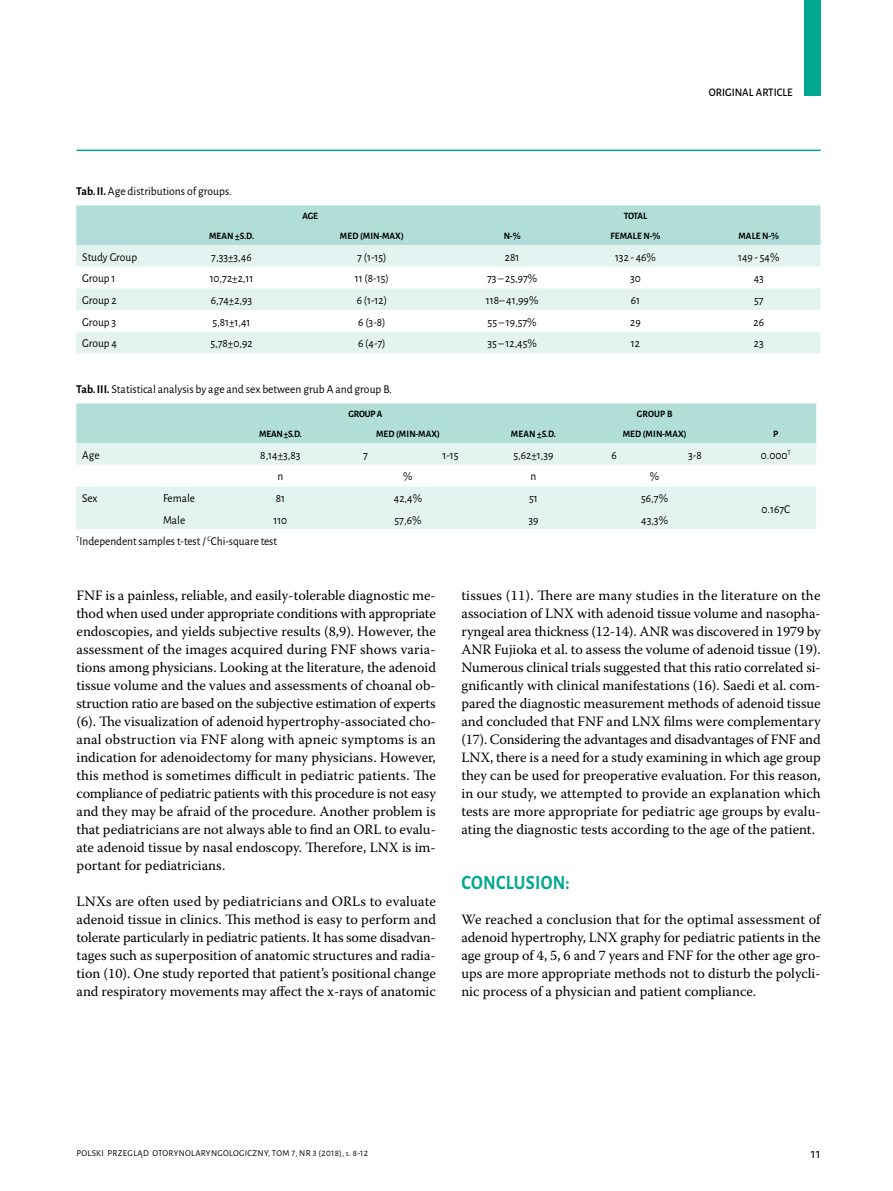
<style>
.page{position:relative;width:893px;height:1191px;background:#fff}
.page>*{position:absolute;margin:0;border:0;box-sizing:border-box;transform-origin:0 0}
.t1{font:700 20.25px "Alegreya Sans";letter-spacing:.015em;color:#00a891;scale:.9 1}
.t2{font:14.25px/18px "Warnock Pro";color:#000;text-align:justify}
.t3{font:14.25px "Alegreya Sans";color:#000}
.t4{font:12px "Alegreya Sans";color:#000;scale:.95 1}
.t5{font:12px "Alegreya Sans";color:#000}
.t6{font:500 11.55px "Alegreya Sans";color:#000;scale:.95 1}
.t7{font:700 9.75px "Alegreya Sans";letter-spacing:.015em;color:#000;scale:.95 1}
.t8{font:9px "Alegreya Sans";letter-spacing:.035em;color:#000}
.s1{font-weight:700}
.s2{font-size:6.3px}
</style>
<div class="page">
<hr style="left:77px;top:150px;width:744px;height:1px;background:#00a891">
<div style="left:804px;top:0;width:17px;height:96px;background:#00a891"></div>
<div style="left:76px;top:205px;width:744px;height:40px;background:#b1ded7"></div>
<div style="left:76px;top:245px;width:744px;height:108px;background:#e3f3ef"></div>
<svg style="left:76px;top:267px;width:744px;height:64px"></svg>
<div style="left:76px;top:403px;width:740px;height:40px;background:#b1ded7"></div>
<div style="left:76px;top:443px;width:740px;height:86px;background:#e3f3ef"></div>
<svg style="left:76px;top:465px;width:740px;height:21px"></svg>
<p class="t5" style="left:76px;top:183px;width:157px"><span class="s1">TAB. II.</span> Age distributions of groups.</p>
<p class="t7" style="left:302px;top:209px;width:18px">AGE</p>
<p class="t7" style="left:624px;top:209px;width:21px">TOTAL</p>
<p class="t6" style="left:709px;top:84px;width:90px">ORIGINAL ARTICLE</p>
<p class="t7" style="left:209px;top:229px;width:49px">MEAN ±S.D.</p>
<p class="t7" style="left:340px;top:229px;width:69px">MED (MIN-MAX)</p>
<p class="t7" style="left:504px;top:229px;width:19px">N-%</p>
<p class="t7" style="left:610px;top:229px;width:54px">FEMALE N-%</p>
<p class="t7" style="left:738px;top:229px;width:44px">MALE N-%</p>
<p class="t4" style="left:82px;top:249px;width:59px">Study Group</p>
<p class="t4" style="left:211px;top:249px;width:44px">7,33±3,46</p>
<p class="t4" style="left:357px;top:249px;width:32px">7 (1-15)</p>
<p class="t4" style="left:505px;top:249px;width:17px">281</p>
<p class="t4" style="left:615px;top:249px;width:44px">132 - 46%</p>
<p class="t4" style="left:738px;top:249px;width:45px">149 - 54%</p>
<p class="t4" style="left:82px;top:270px;width:36px">Group 1</p>
<p class="t4" style="left:210px;top:270px;width:47px">10,72±2,11</p>
<p class="t4" style="left:355px;top:270px;width:37px">11 (8-15)</p>
<p class="t4" style="left:487px;top:270px;width:54px">73 – 25,97%</p>
<p class="t4" style="left:630px;top:270px;width:13px">30</p>
<p class="t4" style="left:754px;top:270px;width:12px">43</p>
<p class="t4" style="left:82px;top:292px;width:38px">Group 2</p>
<p class="t4" style="left:211px;top:292px;width:45px">6,74±2,93</p>
<p class="t4" style="left:357px;top:292px;width:33px">6 (1-12)</p>
<p class="t4" style="left:486px;top:292px;width:57px">118– 41,99%</p>
<p class="t4" style="left:631px;top:292px;width:11px">61</p>
<p class="t4" style="left:754px;top:292px;width:12px">57</p>
<p class="t4" style="left:82px;top:313px;width:37px">Group 3</p>
<p class="t4" style="left:212px;top:313px;width:42px">5,81±1,41</p>
<p class="t4" style="left:358px;top:313px;width:30px">6 (3-8)</p>
<p class="t4" style="left:488px;top:313px;width:53px">55 – 19,57%</p>
<p class="t4" style="left:630px;top:313px;width:13px">29</p>
<p class="t4" style="left:753px;top:313px;width:13px">26</p>
<p class="t4" style="left:82px;top:335px;width:38px">Group 4</p>
<p class="t4" style="left:210px;top:335px;width:46px">5,78±0,92</p>
<p class="t4" style="left:358px;top:335px;width:30px">6 (4-7)</p>
<p class="t4" style="left:487px;top:335px;width:54px">35 – 12,45%</p>
<p class="t4" style="left:631px;top:335px;width:11px">12</p>
<p class="t4" style="left:754px;top:335px;width:12px">23</p>
<p class="t5" style="left:76px;top:381px;width:317px"><span class="s1">TAB. III.</span> Statistical analysis by age and sex between grub A and group B.</p>
<p class="t7" style="left:348px;top:407px;width:18px">GROUP</p>
<p class="t7" style="left:377px;top:407px;width:7px">A</p>
<p class="t7" style="left:637px;top:407px;width:38px">GROUP B</p>
<p class="t7" style="left:259px;top:427px;width:46px">MEAN ±S.D.</p>
<p class="t7" style="left:376px;top:427px;width:69px">MED (MIN-MAX)</p>
<p class="t7" style="left:511px;top:427px;width:49px">MEAN ±S.D.</p>
<p class="t7" style="left:623px;top:427px;width:69px">MED (MIN-MAX)</p>
<p class="t7" style="left:773px;top:427px;width:6px">P</p>
<p class="t4" style="left:82px;top:447px;width:20px">Age</p>
<p class="t4" style="left:260px;top:447px;width:44px">8,14±3,83</p>
<p class="t4" style="left:363px;top:447px;width:7px">7</p>
<p class="t4" style="left:442px;top:447px;width:18px">1-15</p>
<p class="t4" style="left:513px;top:447px;width:44px">5,62±1,39</p>
<p class="t4" style="left:612px;top:447px;width:7px">6</p>
<p class="t4" style="left:688px;top:447px;width:16px">3-8</p>
<p class="t4" style="left:761px;top:447px;width:33px">0.000<sup>T</sup></p>
<p class="t4" style="left:277px;top:468px;width:8px">n</p>
<p class="t4" style="left:403px;top:468px;width:11px">%</p>
<p class="t4" style="left:530px;top:468px;width:8px">n</p>
<p class="t4" style="left:650px;top:468px;width:11px">%</p>
<p class="t4" style="left:82px;top:490px;width:18px">Sex</p>
<p class="t4" style="left:163px;top:490px;width:35px">Female</p>
<p class="t4" style="left:276px;top:490px;width:11px">81</p>
<p class="t4" style="left:394px;top:490px;width:31px">42,4%</p>
<p class="t4" style="left:529px;top:490px;width:11px">51</p>
<p class="t4" style="left:641px;top:490px;width:30px">56,7%</p>
<p class="t4" style="left:761px;top:501px;width:32px">0.167C</p>
<p class="t4" style="left:163px;top:511px;width:25px">Male</p>
<p class="t4" style="left:273px;top:511px;width:16px">110</p>
<p class="t4" style="left:395px;top:511px;width:30px">57,6%</p>
<p class="t4" style="left:528px;top:511px;width:12px">39</p>
<p class="t4" style="left:641px;top:511px;width:30px">43,3%</p>
<p class="t4" style="left:76px;top:533px;width:213px"><sup>T</sup>Independent samples t-test / <sup>C</sup>Chi-square test</p>
<p class="t2" style="left:77px;top:586px;width:361px">FNF is a painless, reliable, and easily-tolerable diagnostic me&shy;thod when used under appropriate conditions with appropriate endoscopies, and yields subjective results (8,9). However, the assessment of the images acquired during FNF shows varia&shy;tions among physicians. Looking at the literature, the adenoid tissue volume and the values and assessments of choanal ob&shy;struction ratio are based on the subjective estimation of experts (6). The visualization of adenoid hypertrophy-associated cho&shy;anal obstruction via FNF along with apneic symptoms is an indication for adenoidectomy for many physicians. However, this method is sometimes difficult in pediatric patients. The compliance of pediatric patients with this procedure is not easy and they may be afraid of the procedure. Another problem is that pediatricians are not always able to find an ORL to evalu&shy;ate adenoid tissue by nasal endoscopy. Therefore, LNX is im&shy;portant for pediatricians.</p>
<p class="t2" style="left:77px;top:892px;width:361px">LNXs are often used by pediatricians and ORLs to evaluate adenoid tissue in clinics. This method is easy to perform and tolerate particularly in pediatric patients. It has some disadvan&shy;tages such as superposition of anatomic structures and radia&shy;tion (10). One study reported that patient’s positional change and respiratory movements may affect the x-rays of anatomic</p>
<p class="t2" style="left:461px;top:586px;width:361px">tissues (11). There are many studies in the literature on the association of LNX with adenoid tissue volume and nasopha&shy;ryngeal area thickness (12-14). ANR was discovered in 1979 by ANR Fujioka et al. to assess the volume of adenoid tissue (19).<br>Numerous clinical trials suggested that this ratio correlated si&shy;gnificantly with clinical manifestations (16). Saedi et al. com&shy;pared the diagnostic measurement methods of adenoid tissue and concluded that FNF and LNX films were complementary (17). Considering the advantages and disadvantages of FNF and LNX, there is a need for a study examining in which age group they can be used for preoperative evaluation. For this reason, in our study, we attempted to provide an explanation which tests are more appropriate for pediatric age groups by evalu&shy;ating the diagnostic tests according to the age of the patient.</p>
<h1 class="t1" style="left:461px;top:868px;width:122px">CONCLUSION:</h1>
<p class="t2" style="left:461px;top:910px;width:361px">We reached a conclusion that for the optimal assessment of adenoid hypertrophy, LNX graphy for pediatric patients in the age group of 4, 5, 6 and 7 years and FNF for the other age gro&shy;ups are more appropriate methods not to disturb the polycli&shy;nic process of a physician and patient compliance.</p>
<p class="t8" style="left:77px;top:1146px;width:293px">Polski Przegląd Otorynolaryngologiczny, tom 7, nr 3 (2018), <span class="s2">s</span>. 8-12</p>
<p class="t3" style="left:811px;top:1144px;width:11px">11</p>
</div>
